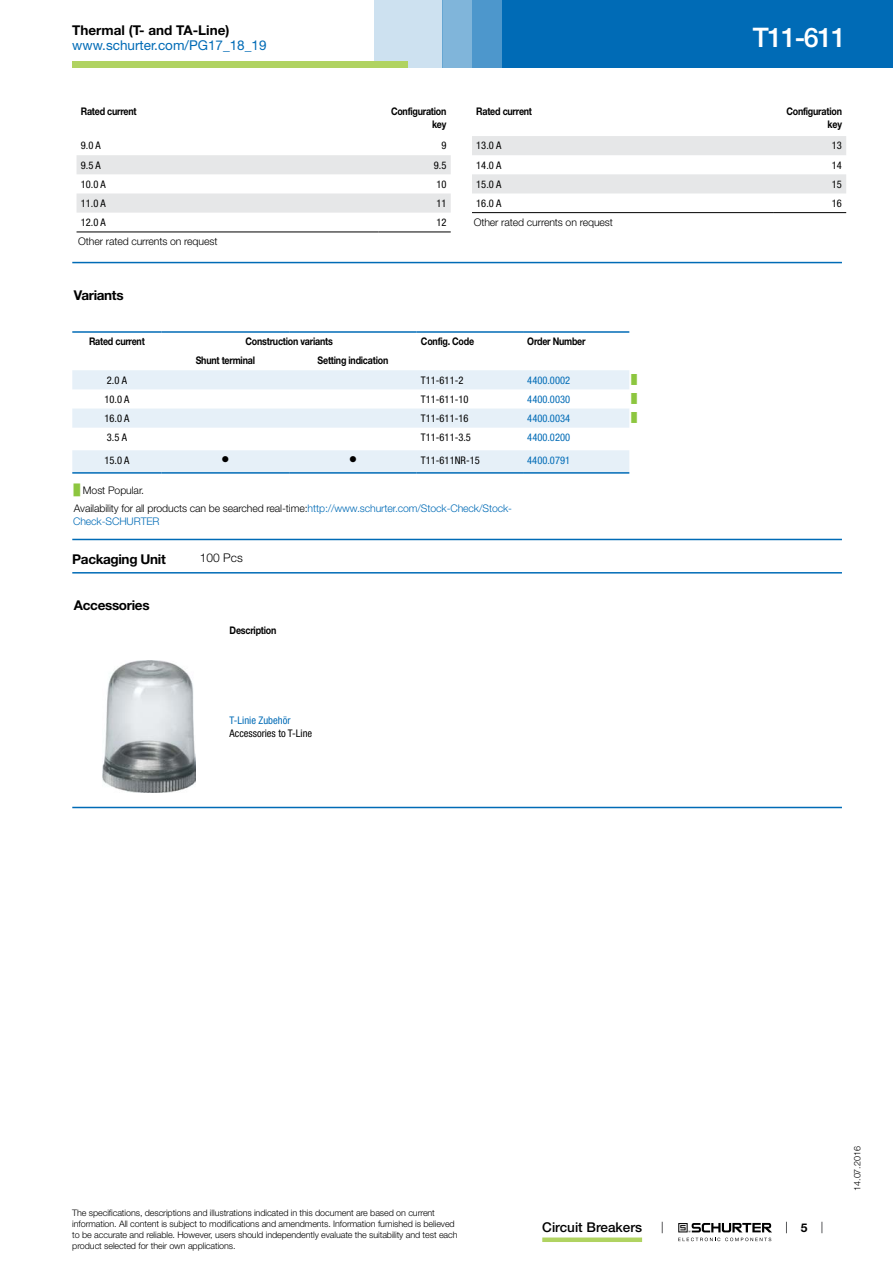
<style>
.page{position:relative;width:893px;height:1263px;background:#fff}
.page>*{position:absolute;margin:0;border:0;box-sizing:border-box;transform-origin:0 0}
.t1{font:500 27px "Helvetica Neue LT";letter-spacing:-.05em;color:#fff}
.t2{font:700 13.5px "Helvetica Neue LT";letter-spacing:-.025em;color:#000}
.t3{font:13.5px "Helvetica Neue LT";color:#006bb6}
.t4{font:700 13.5px "Helvetica Neue LT";color:#000}
.t5{font:500 13.5px "Helvetica Neue LT";color:#000}
.t6{font:300 12px "Helvetica Neue LT";color:#000}
.t7{font:700 12px "Helvetica Neue LT";color:#000}
.t8{font:300 10.5px/18.5px "Helvetica Neue LT";letter-spacing:-.01em;color:#000}
.t9{font:condensed 10.5px "Helvetica Neue LT";color:#000}
.t10{font:700 10.5px/12.6px "Helvetica Neue LT";letter-spacing:-.025em;color:#000;text-align:right;scale:.85 1}
.t11{font:condensed 10.5px "Helvetica Neue LT";color:#006bb6}
.t12{font:300 10.5px "Helvetica Neue LT";letter-spacing:-.01em;color:#006bb6}
.t13{font:10.5px "Wingdings";color:#000}
.t14{font:300 9px/10.8px "Helvetica Neue LT";letter-spacing:-.01em;color:#000}
.t15{font:9px "Arial Unicode MS";color:#8dc63f}
.s1{font-family:"Arial Unicode MS";font-weight:400;color:#8dc63f}
.s2{color:#006bb6}
</style>
<div class="page">
<svg style="left:678px;top:1223px;width:94px;height:18px"></svg>
<div style="left:502px;top:0;width:391px;height:68px;background:#006bb6"></div>
<div style="left:442px;top:0;width:30px;height:68px;background:#80b5da"></div>
<div style="left:472px;top:0;width:30px;height:68px;background:#4d97cc"></div>
<div style="left:374px;top:0;width:68px;height:68px;background:#cde1f0"></div>
<div style="left:72px;top:62px;width:336px;height:6px;background:#b0d361"></div>
<div style="left:542px;top:1237px;width:100px;height:5px;background:#b0d361"></div>
<svg style="left:77px;top:231px;width:374px;height:1px"></svg>
<svg style="left:77px;top:155px;width:374px;height:58px"></svg>
<hr style="left:77px;top:232px;width:301px;height:1px;background:#000">
<hr style="left:378px;top:232px;width:73px;height:1px;background:#000">
<svg style="left:472px;top:193px;width:374px;height:21px"></svg>
<svg style="left:472px;top:136px;width:374px;height:57px"></svg>
<hr style="left:472px;top:212px;width:302px;height:1px;background:#000">
<hr style="left:774px;top:212px;width:72px;height:1px;background:#000">
<hr style="left:72px;top:262px;width:770px;height:1px;background:#006bb6">
<svg style="left:72px;top:370px;width:557px;height:102px;fill:#e6f0f8"></svg>
<hr style="left:72px;top:331px;width:90px;height:2px;background:#006bb6">
<hr style="left:162px;top:331px;width:127px;height:2px;background:#006bb6">
<hr style="left:289px;top:331px;width:128px;height:2px;background:#006bb6">
<hr style="left:417px;top:331px;width:106px;height:2px;background:#006bb6">
<hr style="left:523px;top:331px;width:106px;height:2px;background:#006bb6">
<hr style="left:72px;top:472px;width:90px;height:2px;background:#006bb6">
<hr style="left:162px;top:472px;width:127px;height:2px;background:#006bb6">
<hr style="left:289px;top:472px;width:128px;height:2px;background:#006bb6">
<hr style="left:417px;top:472px;width:106px;height:2px;background:#006bb6">
<hr style="left:523px;top:472px;width:106px;height:2px;background:#006bb6">
<hr style="left:72px;top:539px;width:770px;height:1px;background:#006bb6">
<hr style="left:72px;top:572px;width:770px;height:1px;background:#006bb6">
<img style="left:102px;top:660px;width:94px;height:132px">
<hr style="left:72px;top:807px;width:770px;height:1px;background:#006bb6">
<h2 class="t4" style="left:72px;top:22px;width:159px">Thermal (T- and TA-Line)</h2>
<h2 class="t3" style="left:72px;top:37px;width:196px">www.schurter.com/PG17_18_19</h2>
<p class="t10" style="left:81px;top:105px;width:67px">Rated current</p>
<p class="t10" style="left:391px;top:105px;width:67px">Configuration key</p>
<p class="t9" style="left:81px;top:140px;width:21px">9.0 A</p>
<p class="t9" style="left:441px;top:140px;width:7px">9</p>
<p class="t9" style="left:81px;top:159px;width:21px">9.5 A</p>
<p class="t9" style="left:434px;top:159px;width:14px">9.5</p>
<p class="t9" style="left:81px;top:178px;width:27px">10.0 A</p>
<p class="t9" style="left:436px;top:178px;width:12px">10</p>
<p class="t9" style="left:81px;top:197px;width:27px">11.0 A</p>
<p class="t9" style="left:436px;top:197px;width:12px">11</p>
<p class="t9" style="left:81px;top:216px;width:27px">12.0 A</p>
<p class="t9" style="left:436px;top:216px;width:12px">12</p>
<p class="t8" style="left:78px;top:232px;width:141px">Other rated currents on request</p>
<h1 class="t1" style="left:753px;top:21px;width:95px">T11-611</h1>
<p class="t10" style="left:476px;top:105px;width:67px">Rated current</p>
<p class="t10" style="left:786px;top:105px;width:67px">Configuration key</p>
<p class="t9" style="left:476px;top:140px;width:27px">13.0 A</p>
<p class="t9" style="left:832px;top:140px;width:12px">13</p>
<p class="t9" style="left:476px;top:159px;width:27px">14.0 A</p>
<p class="t9" style="left:832px;top:159px;width:12px">14</p>
<p class="t9" style="left:476px;top:178px;width:27px">15.0 A</p>
<p class="t9" style="left:832px;top:178px;width:12px">15</p>
<p class="t9" style="left:476px;top:197px;width:27px">16.0 A</p>
<p class="t9" style="left:832px;top:197px;width:12px">16</p>
<p class="t8" style="left:474px;top:213px;width:141px">Other rated currents on request</p>
<h2 class="t2" style="left:74px;top:287px;width:51px">Variants</h2>
<p class="t10" style="left:89px;top:335px;width:67px">Rated current</p>
<p class="t10" style="left:245px;top:335px;width:104px">Construction variants</p>
<p class="t10" style="left:421px;top:335px;width:64px">Config. Code</p>
<p class="t10" style="left:527px;top:335px;width:70px">Order Number</p>
<p class="t10" style="left:196px;top:354px;width:71px">Shunt terminal</p>
<p class="t10" style="left:318px;top:354px;width:85px">Setting indication</p>
<p class="t9" style="left:107px;top:374px;width:21px">2.0 A</p>
<p class="t9" style="left:421px;top:374px;width:44px">T11-611-2</p>
<p class="t11" style="left:527px;top:374px;width:44px">4400.0002</p>
<p class="t15" style="left:631px;top:373px;width:7px">█</p>
<p class="t9" style="left:104px;top:393px;width:27px">10.0 A</p>
<p class="t9" style="left:421px;top:393px;width:49px">T11-611-10</p>
<p class="t11" style="left:527px;top:393px;width:44px">4400.0030</p>
<p class="t15" style="left:631px;top:392px;width:7px">█</p>
<p class="t9" style="left:104px;top:412px;width:27px">16.0 A</p>
<p class="t9" style="left:421px;top:412px;width:49px">T11-611-16</p>
<p class="t11" style="left:527px;top:412px;width:44px">4400.0034</p>
<p class="t15" style="left:631px;top:412px;width:7px">█</p>
<p class="t9" style="left:107px;top:431px;width:21px">3.5 A</p>
<p class="t9" style="left:421px;top:431px;width:52px">T11-611-3.5</p>
<p class="t11" style="left:527px;top:431px;width:44px">4400.0200</p>
<p class="t9" style="left:104px;top:454px;width:27px">15.0 A</p>
<p class="t13" style="left:221px;top:454px;width:9px">●</p>
<p class="t13" style="left:349px;top:454px;width:9px">●</p>
<p class="t9" style="left:421px;top:454px;width:60px">T11-611NR-15</p>
<p class="t11" style="left:527px;top:454px;width:44px">4400.0791</p>
<p class="t8" style="left:74px;top:481px;width:440px"><span class="s1">█</span> Most Popular.<br>Availability for all products can be searched real-time:<span class="s2">http://www.schurter.com/Stock-Check/Stock-</span></p>
<p class="t12" style="left:73px;top:515px;width:88px">Check-SCHURTER</p>
<h2 class="t2" style="left:72px;top:550px;width:95px">Packaging Unit</h2>
<h3 class="t6" style="left:200px;top:551px;width:44px">100 Pcs</h3>
<h2 class="t2" style="left:74px;top:597px;width:77px">Accessories</h2>
<p class="t10" style="left:230px;top:623px;width:57px">Description</p>
<p class="t11" style="left:230px;top:714px;width:62px">T-Linie Zubehör</p>
<p class="t9" style="left:230px;top:727px;width:84px">Accessories to T-Line</p>
<p class="t14" style="left:72px;top:1207px;width:387px">The specifications, descriptions and illustrations indicated in this document are based on current information. All content is subject to modifications and amendments. Information furnished is believed to be accurate and reliable. However, users should independently evaluate the suitability and test each product selected for their own applications.</p>
<h2 class="t5" style="left:542px;top:1219px;width:101px">Circuit Breakers</h2>
<h3 class="t7" style="left:801px;top:1220px;width:8px">5</h3>
<p class="t14" style="left:852px;top:1191px;width:46px;rotate:-90deg">14.07.2016</p>
</div>
